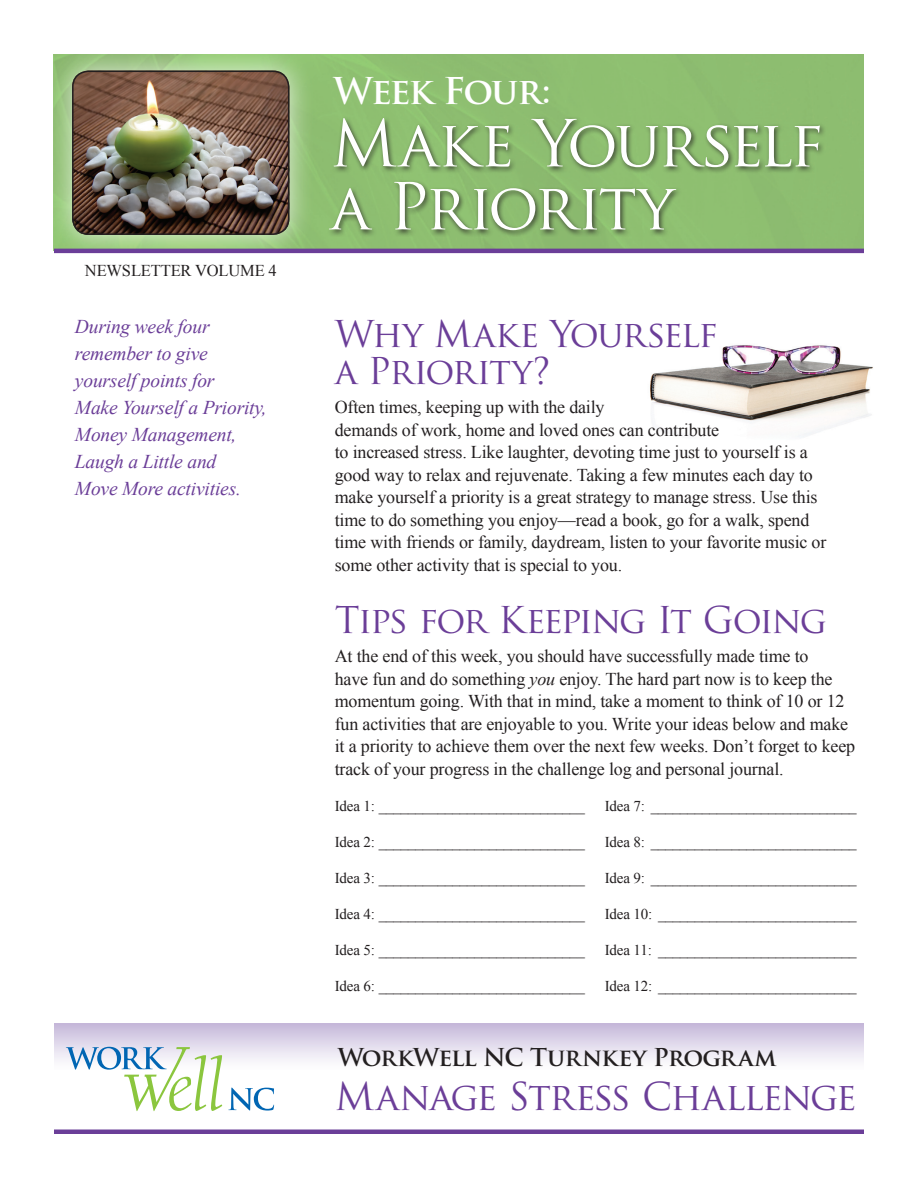
<style>
.page{position:relative;width:918px;height:1188px;background:#fff}
.page>*{position:absolute;margin:0;border:0;box-sizing:border-box;transform-origin:0 0}
.t1{font:63px/63px "Trajan Pro";letter-spacing:-.05em;color:#fff}
.t2{font:37.5px "Trajan Pro";letter-spacing:-.045em;color:#6b3e98}
.t3{font:36px/37.5px "Trajan Pro";letter-spacing:-.05em;color:#6b3e98}
.t4{font:700 36px "Trajan Pro";letter-spacing:-.055em;color:#fff}
.t5{font:700 24px "Trajan Pro";letter-spacing:-.03em;color:#231f20}
.t6{font:italic 19.5px/27px "Times New Roman";letter-spacing:-.01em;color:#6b3e98}
.t7{font:18px/22.5px "Times New Roman";letter-spacing:-.01em;color:#231f20}
.t8{font:16.5px "Times New Roman";letter-spacing:-.01em;color:#231f20}
.t9{font:15px "Times New Roman";letter-spacing:-.01em;color:#231f20}
.s1{font-style:italic}
</style>
<div class="page">
<img style="left:650px;top:345px;width:223px;height:92px">
<div style="left:47px;top:45px;width:268px;height:215px;background:#fff;opacity:.75"></div>
<img style="left:72px;top:71px;width:217px;height:164px">
<div style="left:72px;top:71px;width:217px;height:164px;border:2px solid #231f20;border-radius:16px"></div>
<div style="left:327px;top:116px;width:500px;height:121px;background:#231f20;opacity:.75"></div>
<hr style="left:54px;top:249px;width:810px;height:4px;background:#6b3e98">
<div style="left:54px;top:1024px;width:810px;height:47px;background:linear-gradient(to bottom,#c7badb,#fff)"></div>
<svg style="left:66px;top:1047px;width:156px;height:64px"></svg>
<svg style="left:228px;top:1088px;width:46px;height:23px"></svg>
<div style="left:321px;top:1063px;width:550px;height:66px;background:#fff"></div>
<hr style="left:54px;top:1130px;width:810px;height:4px;background:#6b3e98">
<p class="t8" style="left:85px;top:259px;width:67px">Newslette</p>
<p class="t8" style="left:181px;top:259px;width:98px">r Volume 4</p>
<p class="t6" style="left:75px;top:313px;width:193px">During week four remember to give yourself points for<br>Make Yourself a Priority,<br>Money Management,<br>Laugh a Little and<br>Move More activities.</p>
<h3 class="t4" style="left:333px;top:68px;width:219px">Week Four:</h3>
<h1 class="t1" style="left:330px;top:111px;width:494px">Make Yourself a Priority</h1>
<h3 class="t3" style="left:335px;top:315px;width:384px">Why Make Yourself a Priority?</h3>
<p class="t7" style="left:335px;top:396px;width:493px">Often times, keeping up with the daily<br>demands of work, home and loved ones can contribute<br>to increased stress. Like laughter, devoting time just to yourself is a good way to relax and rejuvenate. Taking a few minutes each day to make yourself a priority is a great strategy to manage stress. Use this time to do something you enjoy—read a book, go for a walk, spend time with friends or family, daydream, listen to your favorite music or some other activity that is special to you.</p>
<h3 class="t3" style="left:335px;top:601px;width:494px">Tips for Keeping It Going</h3>
<p class="t7" style="left:335px;top:645px;width:522px">At the end of this week, you should have successfully made time to<br>have fun and do something <span class="s1">you</span> enjoy. The hard part now is to keep the momentum going. With that in mind, take a moment to think of 10 or 12 fun activities that are enjoyable to you. Write your ideas below and make it a priority to achieve them over the next few weeks. Don’t forget to keep track of your progress in the challenge log and personal journal.</p>
<p class="t9" style="left:335px;top:796px;width:252px">Idea 1: ____________________________</p>
<p class="t9" style="left:605px;top:796px;width:253px">Idea 7: ____________________________</p>
<p class="t9" style="left:335px;top:832px;width:252px">Idea 2: ____________________________</p>
<p class="t9" style="left:605px;top:832px;width:253px">Idea 8: ____________________________</p>
<p class="t9" style="left:335px;top:868px;width:252px">Idea 3: ____________________________</p>
<p class="t9" style="left:605px;top:868px;width:253px">Idea 9: ____________________________</p>
<p class="t9" style="left:335px;top:904px;width:252px">Idea 4: ____________________________</p>
<p class="t9" style="left:605px;top:904px;width:253px">Idea 10: ___________________________</p>
<p class="t9" style="left:335px;top:940px;width:252px">Idea 5: ____________________________</p>
<p class="t9" style="left:605px;top:940px;width:253px">Idea 11: ___________________________</p>
<p class="t9" style="left:335px;top:976px;width:252px">Idea 6: ____________________________</p>
<p class="t9" style="left:605px;top:976px;width:253px">Idea 12: ___________________________</p>
<h3 class="t5" style="left:338px;top:1043px;width:440px">WorkWell NC Turnkey Program</h3>
<h2 class="t2" style="left:335px;top:1073px;width:524px">Manage Stress Challenge</h2>
</div>
